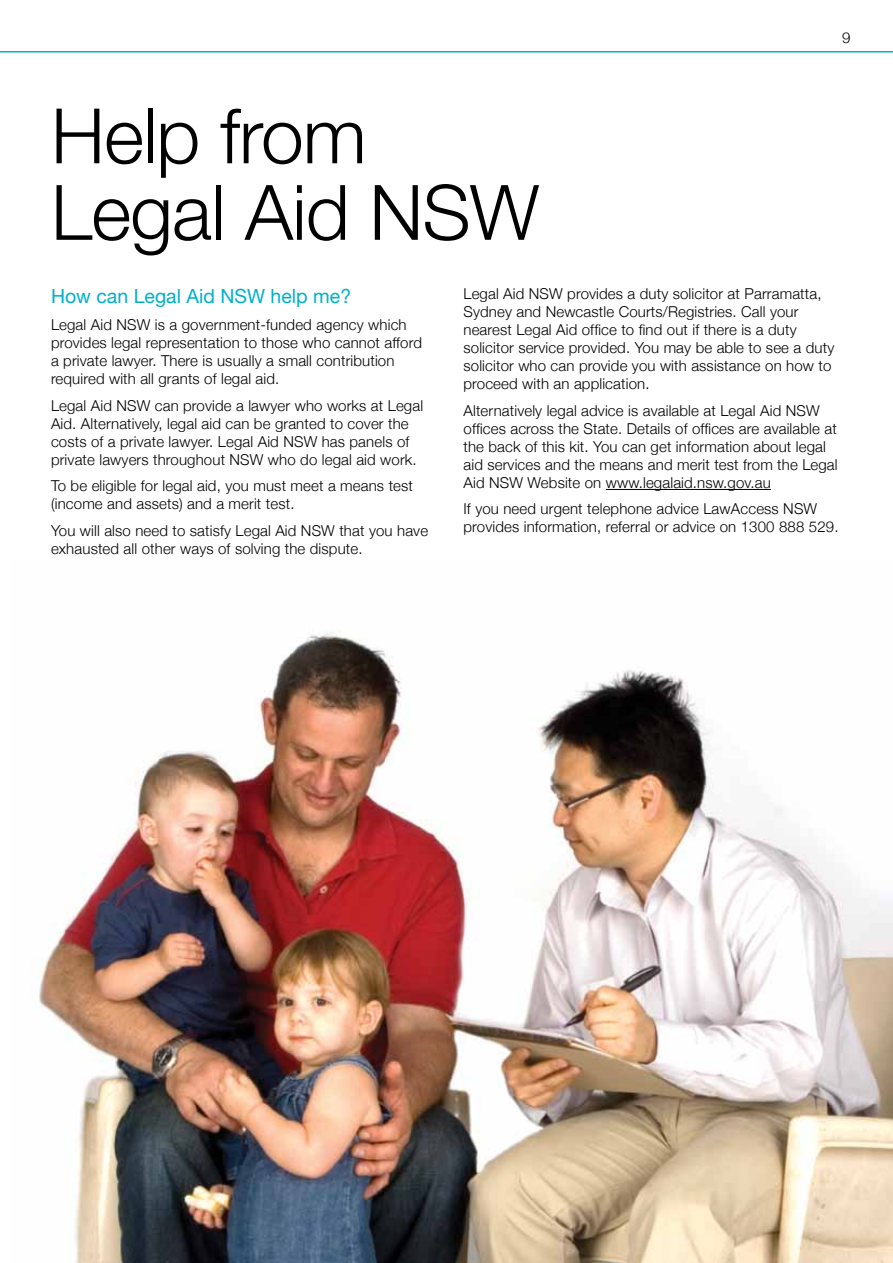
<style>
.page{position:relative;width:893px;height:1263px;background:#fff}
.page>*{position:absolute;margin:0;border:0;box-sizing:border-box;transform-origin:0 0}
.t1{font:300 76.5px/76.5px "Helvetica Neue";letter-spacing:-.01em;color:#000}
.t2{font:19.5px "Helvetica Neue";color:#00b1c9}
.t3{font:300 15px/18px "Helvetica Neue";letter-spacing:.01em;color:#000}
</style>
<div class="page">
<img style="left:39px;top:633px;width:854px;height:630px">
<hr style="left:606px;top:489px;width:165px;height:1px;background:#000">
<hr style="left:0;top:51px;width:893px;height:2px;background:#00b1c9">
<h1 class="t1" style="left:51px;top:96px;width:490px">Help from<br>Legal Aid NSW</h1>
<p class="t3" style="left:842px;top:28px;width:10px">9</p>
<h2 class="t2" style="left:51px;top:285px;width:302px">How can Legal Aid NSW help me?</h2>
<p class="t3" style="left:51px;top:315px;width:372px">Legal Aid NSW is a government-funded agency which provides legal representation to those who cannot afford a private lawyer. There is usually a small contribution required with all grants of legal aid.</p>
<p class="t3" style="left:51px;top:396px;width:374px">Legal Aid NSW can provide a lawyer who works at Legal Aid. Alternatively, legal aid can be granted to cover the costs of a private lawyer. Legal Aid NSW has panels of private lawyers throughout NSW who do legal aid work.</p>
<p class="t3" style="left:51px;top:476px;width:363px">To be eligible for legal aid, you must meet a means test (income and assets) and a merit test.</p>
<p class="t3" style="left:51px;top:521px;width:379px">You will also need to satisfy Legal Aid NSW that you have exhausted all other ways of solving the dispute.</p>
<p class="t3" style="left:463px;top:285px;width:372px">Legal Aid NSW provides a duty solicitor at Parramatta, Sydney and Newcastle Courts/Registries. Call your nearest Legal Aid office to find out if there is a duty solicitor service provided. You may be able to see a duty solicitor who can provide you with assistance on how to proceed with an application.</p>
<p class="t3" style="left:463px;top:401px;width:376px">Alternatively legal advice is available at Legal Aid NSW offices across the State. Details of offices are available at the back of this kit. You can get information about legal aid services and the means and merit test from the Legal Aid NSW Website on www.legalaid.nsw.gov.au</p>
<p class="t3" style="left:463px;top:500px;width:376px">If you need urgent telephone advice LawAccess NSW provides information, referral or advice on 1300 888 529.</p>
</div>
